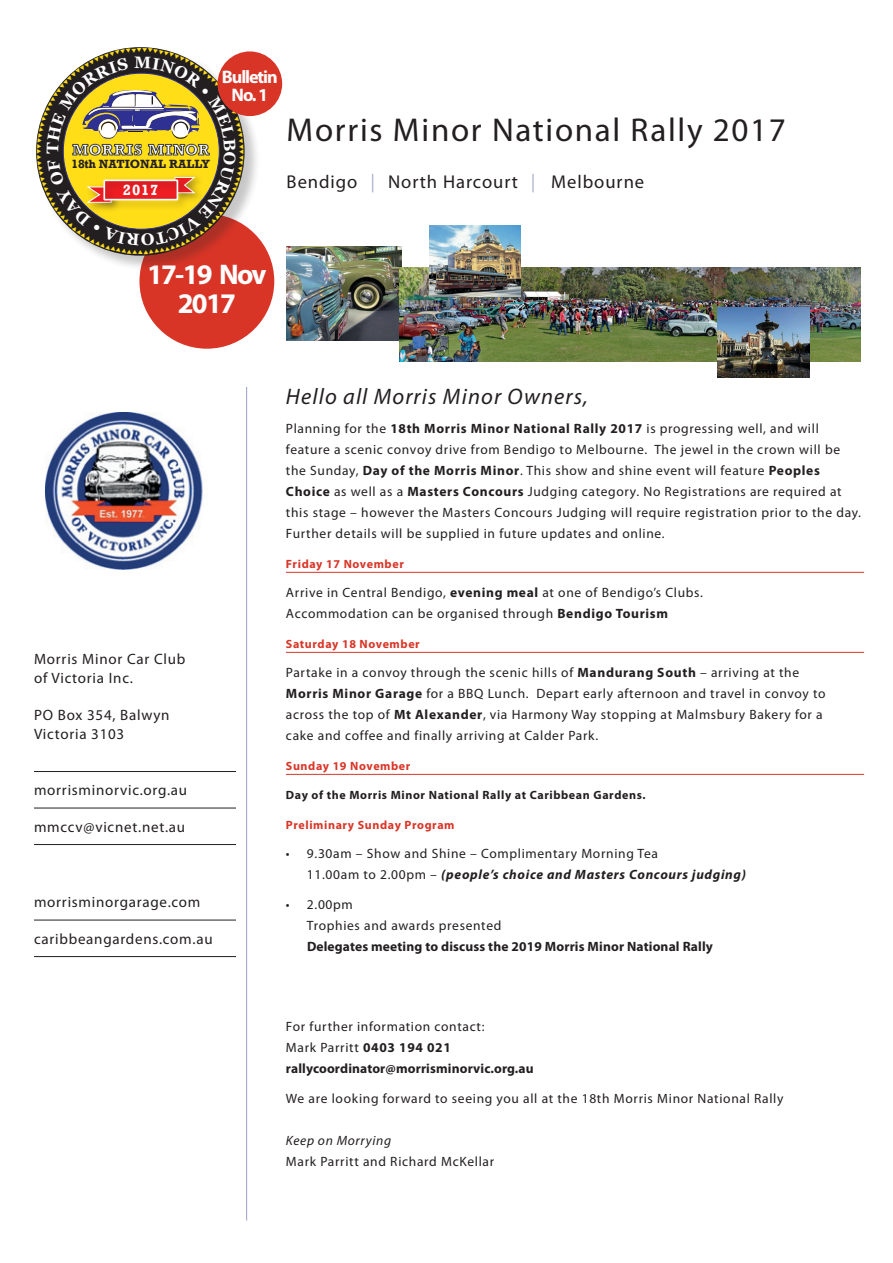
<style>
.page{position:relative;width:893px;height:1263px;background:#fff}
.page>*{position:absolute;margin:0;border:0;box-sizing:border-box;transform-origin:0 0}
.t1{font:33.15px "Myriad Pro";letter-spacing:.05em;color:#231f20}
.t2{font:700 28.5px/28.5px "Myriad Pro";letter-spacing:-.06em;color:#fff;text-align:center}
.t3{font:italic 22.5px "Myriad Pro";letter-spacing:.05em;color:#231f20}
.t4{font:18.6px "Myriad Pro";letter-spacing:.05em;color:#231f20}
.t5{font:700 18.15px/18px "Myriad Pro";letter-spacing:-.06em;color:#fff;text-align:center}
.t6{font:700 15.15px "Rockwell";color:#fff}
.t7{font:15px/19.5px "Myriad Pro";letter-spacing:.05em;color:#231f20}
.t8{font:13.5px/21px "Myriad Pro";letter-spacing:.05em;color:#231f20}
.t9{font:700 13.5px/21px "Myriad Pro";letter-spacing:.01em;color:#231f20}
.t10{font:italic 13.5px "Myriad Pro";letter-spacing:.05em;color:#231f20}
.t11{font:700 12.3px "Rockwell";letter-spacing:-.01em;color:#231f20}
.t12{font:700 12px "Myriad Pro";letter-spacing:.05em;color:#d93527}
.t13{font:700 12px "Myriad Pro";letter-spacing:.05em;color:#231f20}
.s1{font-family:"Avant Garde IT Cby BT";font-style:italic;color:#9a9ec8}
.s2{font-weight:700}
.s3{font-weight:700;font-style:italic}
.s4{font-weight:400}
</style>
<div class="page">
<img style="left:287px;top:247px;width:115px;height:93px">
<div style="left:139px;top:214px;width:135px;height:135px;background:#d93527;border-radius:50%"></div>
<hr style="left:286px;top:572px;width:578px;height:1px;background:#d93527">
<hr style="left:286px;top:652px;width:578px;height:1px;background:#d93527">
<hr style="left:286px;top:774px;width:578px;height:1px;background:#d93527">
<hr style="left:34px;top:771px;width:202px;height:1px;background:#231f20">
<hr style="left:34px;top:808px;width:202px;height:1px;background:#231f20">
<hr style="left:34px;top:844px;width:202px;height:1px;background:#231f20">
<hr style="left:34px;top:920px;width:202px;height:1px;background:#231f20">
<hr style="left:34px;top:956px;width:202px;height:1px;background:#231f20">
<hr style="left:246px;top:387px;width:1px;height:833px;background:#9a9ec8">
<img style="left:45px;top:412px;width:158px;height:157px">
<img style="left:399px;top:268px;width:461px;height:93px">
<div style="left:37px;top:48px;width:224px;height:224px;background:#231f20;opacity:.25"></div>
<svg style="left:36px;top:47px;width:219px;height:218px"></svg>
<img style="left:718px;top:307px;width:91px;height:70px">
<img style="left:429px;top:226px;width:92px;height:70px">
<div style="left:218px;top:51px;width:64px;height:65px;background:#d93527;border-radius:50%"></div>
<svg style="left:37px;top:48px;width:206px;height:206px"></svg>
<p class="t11" style="left:72px;top:157px;width:140px">18th NATIONAL RALLY</p>
<p class="t6" style="left:123px;top:181px;width:37px">2017</p>
<h3 class="t5" style="left:222px;top:68px;width:57px">Bulletin<br>No. 1</h3>
<h1 class="t1" style="left:287px;top:112px;width:501px">Morris Minor National Rally 2017</h1>
<h3 class="t4" style="left:287px;top:172px;width:359px">Bendigo <span class="s1">|</span> North Harcourt <span class="s1">|</span> Melbourne</h3>
<h2 class="t2" style="left:147px;top:261px;width:121px">17-19 Nov<br>2017</h2>
<p class="t7" style="left:34px;top:649px;width:153px">Morris Minor Car Club of Victoria Inc.</p>
<p class="t7" style="left:34px;top:705px;width:137px">PO Box 354, Balwyn<br>Victoria 3103</p>
<p class="t7" style="left:34px;top:781px;width:155px">morrisminorvic.org.au</p>
<p class="t7" style="left:34px;top:817px;width:153px">mmccv@vicnet.net.au</p>
<p class="t7" style="left:34px;top:893px;width:168px">morrisminorgarage.com</p>
<p class="t7" style="left:34px;top:929px;width:180px">caribbeangardens.com.au</p>
<h3 class="t3" style="left:286px;top:384px;width:303px">Hello all Morris Minor Owners,</h3>
<p class="t8" style="left:286px;top:419px;width:577px">Planning for the <span class="s2">18th Morris Minor National Rally 2017</span> is progressing well, and will feature a scenic convoy drive from Bendigo to Melbourne. The jewel in the crown will be the Sunday, <span class="s2">Day of the Morris Minor</span>. This show and shine event will feature <span class="s2">Peoples Choice</span> as well as a <span class="s2">Masters Concours</span> Judging category. No Registrations are required at this stage – however the Masters Concours Judging will require registration prior to the day.<br>Further details will be supplied in future updates and online.</p>
<p class="t12" style="left:286px;top:557px;width:119px">Friday 17 November</p>
<p class="t8" style="left:286px;top:583px;width:418px">Arrive in Central Bendigo, <span class="s2">evening meal</span> at one of Bendigo’s Clubs.<br>Accommodation can be organised through <span class="s2">Bendigo Tourism</span></p>
<p class="t12" style="left:286px;top:637px;width:135px">Saturday 18 November</p>
<p class="t8" style="left:286px;top:663px;width:541px">Partake in a convoy through the scenic hills of <span class="s2">Mandurang South</span> – arriving at the <span class="s2">Morris Minor Garage</span> for a BBQ Lunch. Depart early afternoon and travel in convoy to across the top of <span class="s2">Mt Alexander</span>, via Harmony Way stopping at Malmsbury Bakery for a cake and coffee and finally arriving at Calder Park.</p>
<p class="t12" style="left:286px;top:759px;width:126px">Sunday 19 November</p>
<p class="t13" style="left:286px;top:789px;width:361px">Day of the Morris Minor National Rally at Caribbean Gardens.</p>
<p class="t12" style="left:286px;top:818px;width:170px">Preliminary Sunday Program</p>
<p class="t8" style="left:307px;top:844px;width:440px;text-indent:-21px">• 9.30am – Show and Shine – Complimentary Morning Tea<br>11.00am to 2.00pm – <span class="s3">(people’s choice and Masters Concours judging)</span></p>
<p class="t8" style="left:307px;top:894px;width:196px;text-indent:-21px">• 2.00pm<br>Trophies and awards presented</p>
<p class="t9" style="left:307px;top:936px;width:407px">Delegates meeting to discuss the 2019 Morris Minor National Rally</p>
<p class="t9" style="left:286px;top:1016px;width:249px"><span class="s4">For further information contact:<br>Mark Parritt</span> 0403 194 021 rallycoordinator@morrisminorvic.org.au</p>
<p class="t8" style="left:286px;top:1088px;width:499px">We are looking forward to seeing you all at the 18th Morris Minor National Rally</p>
<p class="t10" style="left:286px;top:1133px;width:107px">Keep on Morrying</p>
<p class="t8" style="left:286px;top:1151px;width:210px">Mark Parritt and Richard McKellar</p>
</div>
